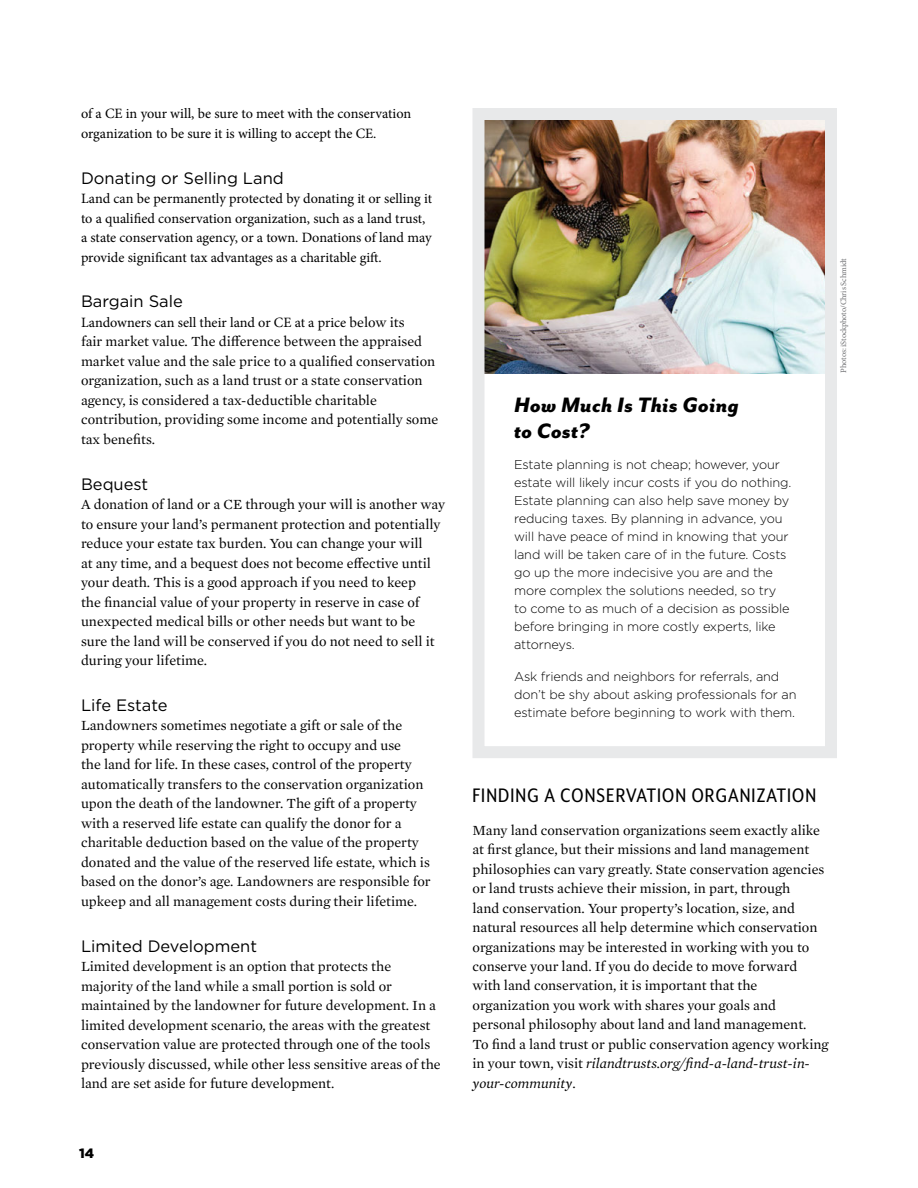
<style>
.page{position:relative;width:918px;height:1188px;background:#fff}
.page>*{position:absolute;margin:0;border:0;box-sizing:border-box;transform-origin:0 0}
.Body_Text__first_par{font:italic 800 24px/25.5px "Mr Eaves San OT";letter-spacing:.01em;color:#000}
.Body_Text__first_par-2{font:22.5px "Mr Eaves XL Mod Nar OT";letter-spacing:.05em;color:#000}
.Body_Text__first_par-3{font:16.5px "Gotham";color:#000}
.Body_Text__first_par-4{font:14.25px/19.5px "Mercury Text G1";color:#000}
.Body_Text__first_par-5{font:14.25px/19.5px "Minion Pro";color:#000}
.t1{font:900 13.5px "Gotham";color:#000}
.Body_Text__first_par-6{font:300 12.75px/18px "Gotham";letter-spacing:-.01em;color:#000}
.Photo_credits{font:8.25px "Minion Pro";letter-spacing:-.015em;color:#6d6e71}
.s1{font-family:"Minion Pro"}
.s2{font-style:italic}
</style>
<div class="page">
<img style="left:485px;top:121px;width:339px;height:253px">
<div style="left:472px;top:108px;width:365px;height:650px;border:12px solid #e8e9ea"></div>
<p class="Body_Text__first_par-5" style="left:81px;top:104px;width:332px">of a CE in your will, be sure to meet with the conservation organization to be sure it is willing to accept the CE.</p>
<p class="Body_Text__first_par-3" style="left:81px;top:167px;width:204px">Donating or Selling Land</p>
<p class="Body_Text__first_par-5" style="left:81px;top:189px;width:353px">Land can be permanently protected by donating it or selling it to a qualified conservation organization, such as a land trust, a state conservation agency, or a town. Donations of land may provide significant tax advantages as a charitable gift.</p>
<p class="Body_Text__first_par-3" style="left:81px;top:291px;width:103px">Bargain Sale</p>
<p class="Body_Text__first_par-4" style="left:81px;top:312px;width:359px"><span class="s1">Landowners can sell their land or CE at a price</span> below its<br>fair market value. The difference between the appraised market value and the sale price to a qualified conservation organization, such as a land trust or a state conservation agency, is considered a tax-deductible charitable contribution, providing some income and potentially some tax benefits.</p>
<p class="Body_Text__first_par-3" style="left:81px;top:473px;width:69px">Bequest</p>
<p class="Body_Text__first_par-4" style="left:81px;top:494px;width:366px">A donation of land or a CE through your will is another way to ensure your land’s permanent protection and potentially reduce your estate tax burden. You can change your will<br>at any time, and a bequest does not become effective until your death. This is a good approach if you need to keep<br>the financial value of your property in reserve in case of unexpected medical bills or other needs but want to be sure the land will be conserved if you do not need to sell it during your lifetime.</p>
<p class="Body_Text__first_par-3" style="left:81px;top:694px;width:88px">Life Estate</p>
<p class="Body_Text__first_par-4" style="left:81px;top:715px;width:351px">Landowners sometimes negotiate a gift or sale of the property while reserving the right to occupy and use<br>the land for life. In these cases, control of the property automatically transfers to the conservation organization upon the death of the landowner. The gift of a property with a reserved life estate can qualify the donor for a charitable deduction based on the value of the property donated and the value of the reserved life estate, which is based on the donor’s age. Landowners are responsible for upkeep and all management costs during their lifetime.</p>
<p class="Body_Text__first_par-3" style="left:81px;top:935px;width:178px">Limited Development</p>
<p class="Body_Text__first_par-4" style="left:81px;top:956px;width:361px">Limited development is an option that protects the majority of the land while a small portion is sold or maintained by the landowner for future development. In a limited development scenario, the areas with the greatest conservation value are protected through one of the tools previously discussed, while other less sensitive areas of the land are set aside for future development.</p>
<p class="t1" style="left:79px;top:1143px;width:16px">14</p>
<p class="Body_Text__first_par" style="left:514px;top:393px;width:226px">How Much Is This Going to Cost?</p>
<p class="Body_Text__first_par-6" style="left:514px;top:455px;width:279px">Estate planning is not cheap; however, your estate will likely incur costs if you do nothing.<br>Estate planning can also help save money by reducing taxes. By planning in advance, you will have peace of mind in knowing that your land will be taken care of in the future. Costs go up the more indecisive you are and the more complex the solutions needed, so try to come to as much of a decision as possible before bringing in more costly experts, like attorneys.</p>
<p class="Body_Text__first_par-6" style="left:514px;top:667px;width:284px">Ask friends and neighbors for referrals, and don’t be shy about asking professionals for an estimate before beginning to work with them.</p>
<p class="Photo_credits" style="left:838px;top:373px;width:115px;rotate:-90deg">Photos: iStockphoto/Chris Schmidt</p>
<p class="Body_Text__first_par-2" style="left:472px;top:784px;width:345px">FINDING A CONSERVATION ORGANIZATION</p>
<p class="Body_Text__first_par-4" style="left:472px;top:819px;width:358px">Many land conservation organizations seem exactly alike at first glance, but their missions and land management philosophies can vary greatly. State conservation agencies or land trusts achieve their mission, in part, through<br>land conservation. Your property’s location, size, and natural resources all help determine which conservation organizations may be interested in working with you to conserve your land. If you do decide to move forward with land conservation, it is important that the organization you work with shares your goals and personal philosophy about land and land management.<br>To find a land trust or public conservation agency working in your town, visit <span class="s2">rilandtrusts.org/find-a-land-trust-in&shy;your-community</span>.</p>
</div>
